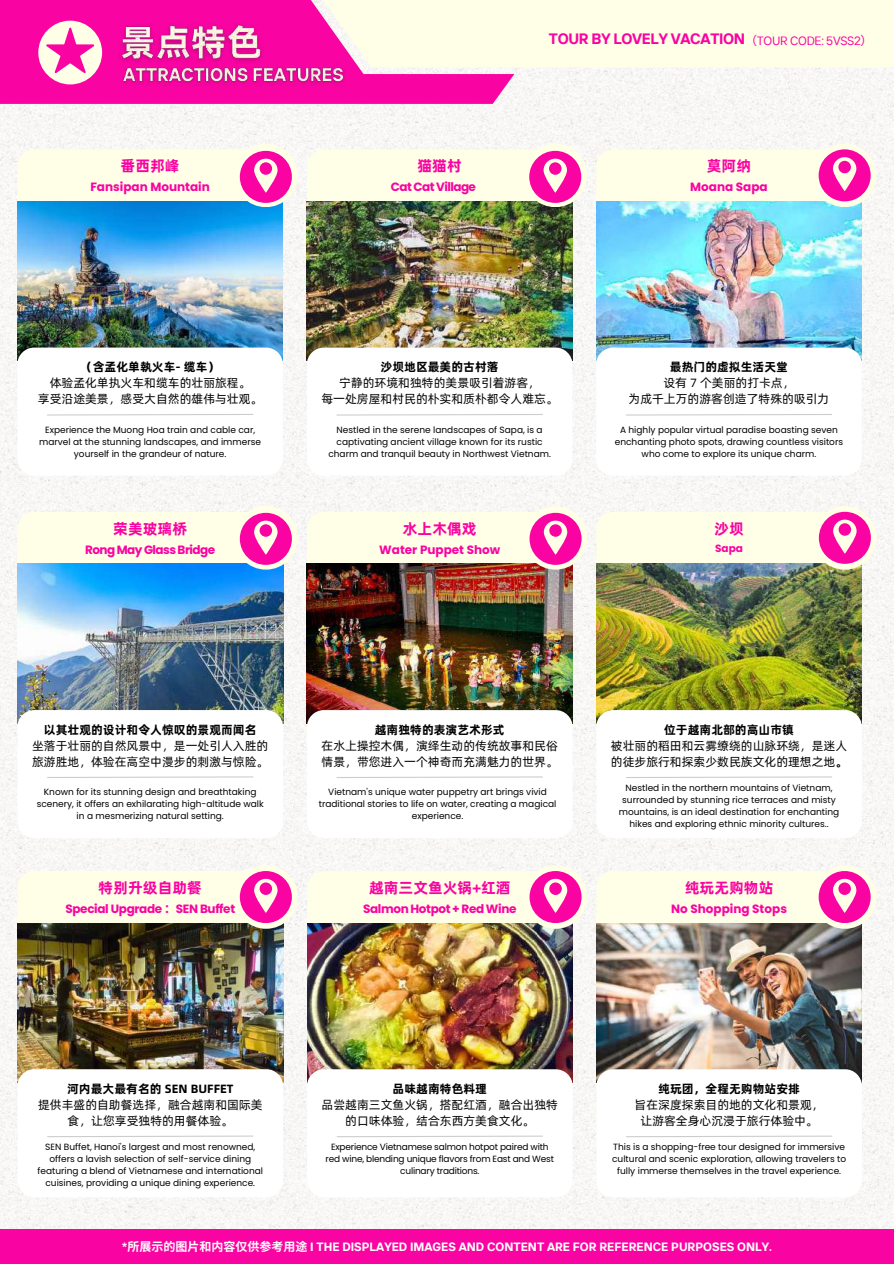
<style>
.page{position:relative;width:894px;height:1264px;background:#fff}
.page>*{position:absolute;margin:0;border:0;box-sizing:border-box;transform-origin:0 0}
.t1{font:700 15px "Alibaba Pu Hui Ti";color:#f903a2}
.t2{font:700 15px "TT Interphases";letter-spacing:-.02em;color:#f903a2}
.t3{font:12px/16px "Alibaba Pu Hui Ti";color:#000;text-align:center}
.t4{font:700 12px "Alibaba Pu Hui Ti";color:#000}
.t5{font:700 12px "Poppins";letter-spacing:-.03em;color:#f903a2}
.t6{font:700 12px "TT Interphases";color:#fff}
.t7{font:700 12px "Poppins";color:#f903a2}
.t8{font:12px "TT Interphases";letter-spacing:-.02em;color:#f903a2}
.t9{font:700 10.5px "Poppins";color:#f903a2}
.t10{font:9px/12px "Poppins";color:#000;text-align:center}
.t11{font:9px/12px "Poppins";letter-spacing:-.02em;color:#000;text-align:center}
.s1{font-family:"Noto Sans CJ Ksc"}
.s2{font-weight:700}
</style>
<div class="page">
<div style="left:0;top:68px;width:893px;height:1161px;background:#f8f7f5"></div>
<img style="left:17px;top:213px;width:266px;height:147px">
<div style="left:17px;top:347px;width:266px;height:128px;background:#fff;border-radius:17px"></div>
<div style="left:234px;top:143px;width:63px;height:64px;background:#fffee6;border-radius:50%"></div>
<svg style="left:47px;top:414px;width:207px;height:1px"></svg>
<img style="left:307px;top:213px;width:265px;height:147px">
<div style="left:307px;top:347px;width:265px;height:128px;background:#fff;border-radius:17px"></div>
<div style="left:523px;top:144px;width:64px;height:63px;background:#fffee6;border-radius:50%"></div>
<svg style="left:336px;top:414px;width:207px;height:1px"></svg>
<img style="left:596px;top:213px;width:265px;height:147px">
<div style="left:596px;top:347px;width:265px;height:128px;background:#fff;border-radius:17px"></div>
<div style="left:812px;top:144px;width:64px;height:63px;background:#fffee6;border-radius:50%"></div>
<svg style="left:596px;top:149px;width:274px;height:64px;background:#e9e0e2"></svg>
<svg style="left:626px;top:414px;width:206px;height:1px"></svg>
<img style="left:18px;top:934px;width:265px;height:148px">
<div style="left:18px;top:1069px;width:265px;height:128px;background:#fff;border-radius:17px"></div>
<div style="left:234px;top:865px;width:64px;height:63px;background:#fffee6;border-radius:50%"></div>
<svg style="left:18px;top:871px;width:273px;height:63px;background:#dbc2be"></svg>
<svg style="left:47px;top:1135px;width:207px;height:2px"></svg>
<div style="left:514px;top:0;width:379px;height:68px;background:#fffee6"></div>
<svg style="left:0;top:0;width:514px;height:104px;background:#fa5ebb"></svg>
<svg style="left:38px;top:21px;width:64px;height:63px;background:#fc96c9"></svg>
<div style="left:0;top:1229px;width:893px;height:34px;background:#f903a2"></div>
<img style="left:307px;top:575px;width:265px;height:148px">
<div style="left:307px;top:710px;width:265px;height:128px;background:#fff;border-radius:17px"></div>
<div style="left:523px;top:506px;width:64px;height:63px;background:#fffee6;border-radius:50%"></div>
<svg style="left:307px;top:512px;width:274px;height:63px;background:#e2c0bd"></svg>
<svg style="left:336px;top:776px;width:207px;height:2px"></svg>
<img style="left:596px;top:575px;width:265px;height:148px">
<div style="left:596px;top:710px;width:265px;height:128px;background:#fff;border-radius:17px"></div>
<div style="left:812px;top:506px;width:64px;height:63px;background:#fffee6;border-radius:50%"></div>
<svg style="left:596px;top:512px;width:274px;height:63px;background:#e4cfcd"></svg>
<svg style="left:626px;top:776px;width:206px;height:2px"></svg>
<img style="left:307px;top:934px;width:265px;height:148px">
<div style="left:307px;top:1069px;width:265px;height:128px;background:#fff;border-radius:17px"></div>
<div style="left:523px;top:865px;width:64px;height:63px;background:#fffee6;border-radius:50%"></div>
<img style="left:307px;top:871px;width:274px;height:63px">
<svg style="left:336px;top:1135px;width:207px;height:2px"></svg>
<img style="left:596px;top:934px;width:265px;height:148px">
<div style="left:596px;top:1069px;width:265px;height:128px;background:#fff;border-radius:17px"></div>
<div style="left:812px;top:865px;width:64px;height:63px;background:#fffee6;border-radius:50%"></div>
<svg style="left:626px;top:1135px;width:206px;height:2px"></svg>
<img style="left:17px;top:575px;width:266px;height:148px">
<div style="left:17px;top:710px;width:266px;height:128px;background:#fff;border-radius:17px"></div>
<div style="left:234px;top:506px;width:64px;height:63px;background:#fffee6;border-radius:50%"></div>
<svg style="left:47px;top:776px;width:207px;height:2px"></svg>
<svg style="left:17px;top:149px;width:274px;height:64px;background:#d2d1de"></svg>
<img style="left:307px;top:149px;width:274px;height:64px">
<svg style="left:17px;top:512px;width:274px;height:63px;background:#d4d2e3"></svg>
<svg style="left:596px;top:871px;width:274px;height:63px;background:#ecd2cf"></svg>
<img style="left:113px;top:17px;width:156px;height:52px">
<img style="left:117px;top:62px;width:231px;height:25px">
<h1 class="t1" style="left:121px;top:155px;width:61px">番西邦峰</h1>
<h2 class="t7" style="left:90px;top:178px;width:121px">Fansipan Mountain</h2>
<h1 class="t1" style="left:417px;top:155px;width:46px">猫猫村</h1>
<h2 class="t5" style="left:391px;top:178px;width:87px">Cat Cat Village</h2>
<h1 class="t2" style="left:549px;top:29px;width:198px">TOUR BY LOVELY VACATION</h1>
<h2 class="t8" style="left:744px;top:33px;width:129px"><span class="s1">（</span>TOUR CODE: 5VSS2<span class="s1">）</span></h2>
<h1 class="t1" style="left:706px;top:155px;width:46px">莫阿纳</h1>
<h2 class="t7" style="left:690px;top:178px;width:79px">Moana Sapa</h2>
<h2 class="t4" style="left:81px;top:359px;width:140px">（含孟化单執火车- 缆车）</h2>
<h2 class="t3" style="left:38px;top:375px;width:226px">体验孟化单执火车和缆车的壮丽旅程。<br>享受沿途美景，感受大自然的雄伟与壮观。</h2>
<p class="t10" style="left:39px;top:423px;width:223px">Experience the Muong Hoa train and cable car, marvel at the stunning landscapes, and immerse yourself in the grandeur of nature.</p>
<h2 class="t4" style="left:380px;top:359px;width:120px">沙坝地区最美的古村落</h2>
<h2 class="t3" style="left:321px;top:375px;width:238px">宁静的环境和独特的美景吸引着游客，<br>每一处房屋和村民的朴实和质朴都令人难忘。</h2>
<p class="t10" style="left:328px;top:423px;width:224px">Nestled in the serene landscapes of Sapa, is a captivating ancient village known for its rustic charm and tranquil beauty in Northwest Vietnam.</p>
<h2 class="t4" style="left:669px;top:359px;width:120px">最热门的虚拟生活天堂</h2>
<h2 class="t3" style="left:628px;top:375px;width:202px">设有 7 个美丽的打卡点，<br>为成千上万的游客创造了特殊的吸引力</h2>
<p class="t10" style="left:614px;top:423px;width:230px">A highly popular virtual paradise boasting seven enchanting photo spots, drawing countless visitors who come to explore its unique charm.</p>
<h1 class="t1" style="left:113px;top:518px;width:75px">荣美玻璃桥</h1>
<h1 class="t1" style="left:402px;top:518px;width:75px">水上木偶戏</h1>
<h1 class="t1" style="left:714px;top:518px;width:31px">沙坝</h1>
<h2 class="t5" style="left:85px;top:541px;width:132px">Rong May Glass Bridge</h2>
<h2 class="t7" style="left:379px;top:541px;width:122px">Water Puppet Show</h2>
<p class="t9" style="left:715px;top:541px;width:29px">Sapa</p>
<h2 class="t4" style="left:44px;top:721px;width:214px">以其壮观的设计和令人惊叹的景观而闻名</h2>
<h2 class="t3" style="left:32px;top:737px;width:238px;text-align:left">坐落于壮丽的自然风景中，是一处引人入胜的旅游胜地，体验在高空中漫步的刺激与惊险。</h2>
<p class="t10" style="left:37px;top:786px;width:228px">Known for its stunning design and breathtaking scenery, it offers an exhilarating high-altitude walk in a mesmerizing natural setting.</p>
<h2 class="t4" style="left:374px;top:721px;width:131px">越南独特的表演艺术形式</h2>
<h2 class="t3" style="left:321px;top:737px;width:238px;text-align:left">在水上操控木偶，演绎生动的传统故事和民俗情景，带您进入一个神奇而充满魅力的世界。</h2>
<p class="t10" style="left:319px;top:786px;width:239px">Vietnam's unique water puppetry art brings vivid traditional stories to life on water, creating a magical experience.</p>
<h2 class="t4" style="left:664px;top:721px;width:131px">位于越南北部的高山市镇</h2>
<h2 class="t3" style="left:610px;top:737px;width:238px;text-align:left">被壮丽的稻田和云雾缭绕的山脉环绕，是迷人的徒步旅行和探索少数民族文化的理想之地<span class="s2">。</span></h2>
<p class="t10" style="left:618px;top:782px;width:222px">Nestled in the northern mountains of Vietnam, surrounded by stunning rice terraces and misty mountains, is an ideal destination for enchanting hikes and exploring ethnic minority cultures..</p>
<h1 class="t1" style="left:99px;top:877px;width:105px">特别升级自助餐</h1>
<h2 class="t5" style="left:65px;top:900px;width:171px">Special Upgrade <span class="s1">：</span>SEN Buffet</h2>
<h1 class="t1" style="left:369px;top:877px;width:143px">越南三文鱼火锅+红酒</h1>
<h2 class="t5" style="left:363px;top:900px;width:155px">Salmon Hotpot + Red Wine</h2>
<h1 class="t1" style="left:684px;top:877px;width:90px">纯玩无购物站</h1>
<h2 class="t7" style="left:671px;top:900px;width:117px">No Shopping Stops</h2>
<h2 class="t4" style="left:67px;top:1080px;width:168px">河内最大最有名的 SEN BUFFET</h2>
<h2 class="t3" style="left:38px;top:1096px;width:226px">提供丰盛的自助餐选择，融合越南和国际美食，让您享受独特的用餐体验。</h2>
<p class="t10" style="left:38px;top:1140px;width:227px">SEN Buffet, Hanoi's largest and most renowned, offers a lavish selection of self-service dining featuring a blend of Vietnamese and international cuisines, providing a unique dining experience.</p>
<h2 class="t4" style="left:392px;top:1080px;width:96px">品味越南特色料理</h2>
<h2 class="t3" style="left:321px;top:1096px;width:238px">品尝越南三文鱼火锅，搭配红酒，融合出独特的口味体验，结合东西方美食文化。</h2>
<p class="t11" style="left:325px;top:1141px;width:230px">Experience Vietnamese salmon hotpot paired with red wine, blending unique flavors from East and West culinary traditions.</p>
<h2 class="t4" style="left:658px;top:1080px;width:143px">纯玩团，全程无购物站安排</h2>
<h2 class="t3" style="left:634px;top:1096px;width:190px">旨在深度探索目的地的文化和景观，让游客全身心沉浸于旅行体验中。</h2>
<p class="t10" style="left:612px;top:1140px;width:235px">This is a shopping-free tour designed for immersive cultural and scenic exploration, allowing travelers to fully immerse themselves in the travel experience.</p>
<h2 class="t6" style="left:122px;top:1238px;width:651px">*<span class="s1">所展示的图片和内容仅供参考用途</span> I THE DISPLAYED IMAGES AND CONTENT ARE FOR REFERENCE PURPOSES ONLY.</h2>
</div>
